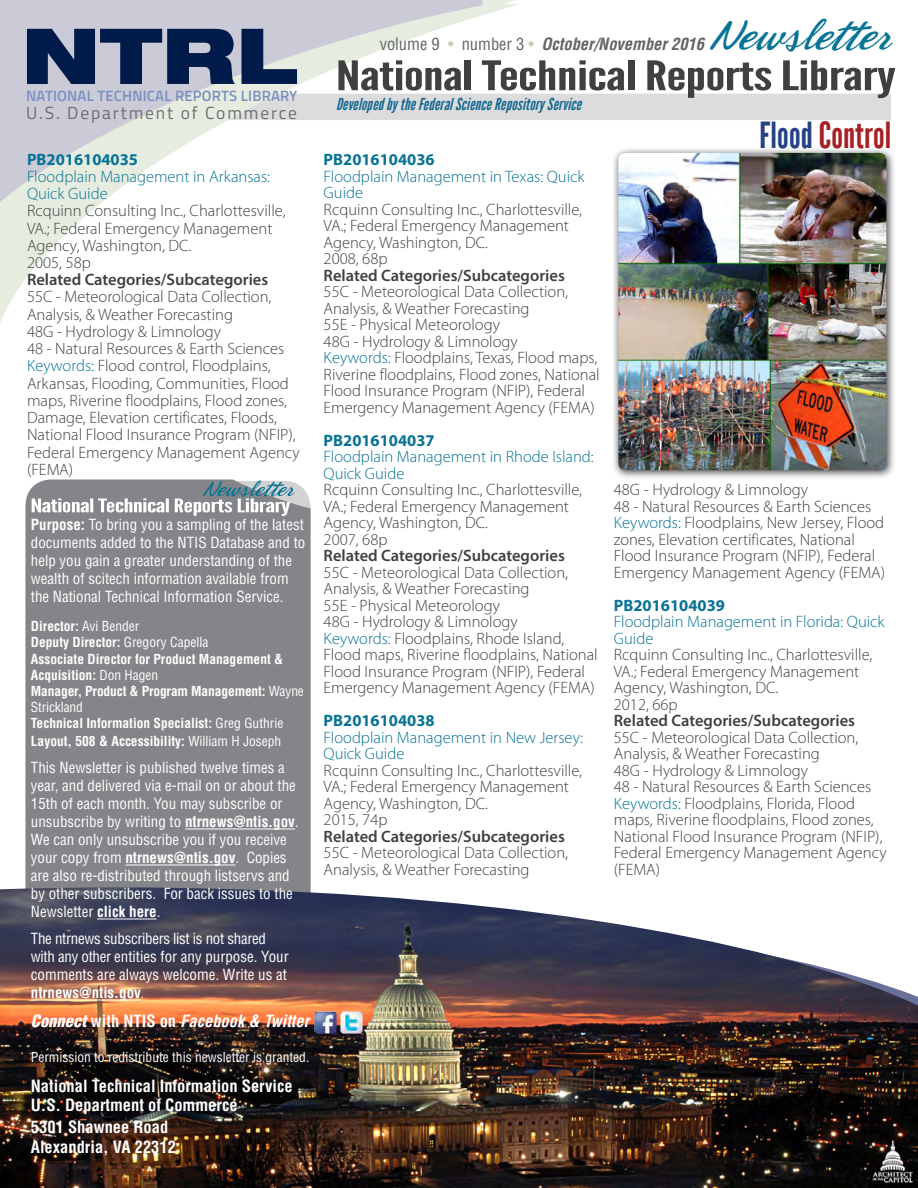
<style>
.page{position:relative;width:918px;height:1188px;background:#fff}
.page>*{position:absolute;margin:0;border:0;box-sizing:border-box;transform-origin:0 0}
.Scrpit_Newsletter{font:45px "Phoenix Script FLF";color:#077395}
.t1{font:40.65px "League Gothic";letter-spacing:-.01em;color:#3f4141;scale:1.52 1}
.t2{font:36px "League Gothic";letter-spacing:.005em;color:#a62125}
.edition_number{font:17.55px "Titillium Web";letter-spacing:.105em;color:#6d6e71}
.t3{font:300 16.5px/16.5px "Myriad Pro";color:#3f4141}
.t4{font:700 condensed 16.5px/19.5px "Helvetica";color:#fff}
.t5{font:italic 16.5px "League Gothic";color:#166991}
.t6{font:italic 700 condensed 16.5px "Helvetica";color:#636466}
.t7{font:italic 700 condensed 16.5px "Helvetica";color:#fffffe}
.t8{font:condensed 15px/18px "Helvetica";color:#fff}
.t9{font:600 14.85px "Titillium Web";letter-spacing:.01em;color:#798fbf}
.t10{font:700 condensed 13.5px/16.2px "Helvetica";color:#fff}
.t11{font:condensed 13.5px "Helvetica";color:#fff}
.s1{font-weight:400;font-style:normal}
.s2{font-weight:400;font-style:normal;color:#c0d1b5}
.s3{color:#254285}
.s4{font-weight:700;color:#077395}
.s5{color:#077395}
.s6{font-weight:600}
.s7{font-weight:700}
.s8{font-weight:400}
.s9{font-weight:300}
.s10{font-weight:900}
.s11{font-style:normal}
</style>
<div class="page">
<svg style="left:0;top:4px;width:521px;height:319px"></svg>
<div style="left:228px;top:94px;width:663px;height:26px;background:#dcdcdc"></div>
<div style="left:25px;top:482px;width:286px;height:405px;background:#848589"></div>
<img style="left:0;top:887px;width:918px;height:301px">
<hr style="left:185px;top:829px;width:110px;height:1px;background:#fff">
<hr style="left:125px;top:865px;width:110px;height:1px;background:#fff">
<hr style="left:97px;top:919px;width:60px;height:1px;background:#fff">
<hr style="left:31px;top:1000px;width:110px;height:1px;background:#fff">
<img style="left:314px;top:1011px;width:23px;height:23px">
<img style="left:340px;top:1011px;width:23px;height:23px">
<svg style="left:32px;top:480px;width:262px;height:36px"></svg>
<div style="left:612px;top:146px;width:284px;height:334px;background:#000;opacity:.75"></div>
<img style="left:618px;top:153px;width:268px;height:317px">
<svg style="left:27px;top:29px;width:208px;height:55px"></svg>
<svg style="left:242px;top:29px;width:55px;height:55px"></svg>
<p class="t9" style="left:26px;top:85px;width:273px">NATIONAL TECHNICAL REPORTS LIBRARY</p>
<h3 class="edition_number" style="left:26px;top:100px;width:272px">U.S. Department of Commerce</h3>
<h3 class="Scrpit_Newsletter" style="left:709px;top:12px;width:185px">Newsletter</h3>
<h2 class="t6" style="left:380px;top:33px;width:326px"><span class="s1">volume 9</span> <span class="s2">•</span> <span class="s1">number 3</span> <span class="s2">•</span> October/November 2016</h2>
<h1 class="t1" style="left:336px;top:52px;width:370px">National Technical Reports Library</h1>
<h2 class="t5" style="left:336px;top:95px;width:251px">DevelopedbytheFederalScienceRepositoryService</h2>
<h3 class="t2" style="left:760px;top:115px;width:133px"><span class="s3">Flood</span> Control</h3>
<p class="t3" style="left:27px;top:150px;width:274px;line-height:17.2px"><span class="s4">PB2016104035<br></span><span class="s5">Floodplain Management in Arkansas:<br>Quick Guide<br></span>Rcquinn Consulting Inc., Charlottesville,<br>VA.; Federal Emergency Management<br>Agency, Washington, DC.<br>2005, 58p<br><span class="s6">Related Categories/Subcategories<br></span>55C - Meteorological Data Collection,<br>Analysis, &amp; Weather Forecasting<br>48G - Hydrology &amp; Limnology<br>48 - Natural Resources &amp; Earth Sciences<br><span class="s5">Keywords:</span> Flood control, Floodplains,<br>Arkansas, Flooding, Communities, Flood maps, Riverine floodplains, Flood zones,<br>Damage, Elevation certificates, Floods,<br>National Flood Insurance Program (NFIP),<br>Federal Emergency Management Agency (FEMA)</p>
<p class="t3" style="left:324px;top:151px;width:278px"><span class="s4">PB2016104036<br></span><span class="s5">Floodplain Management in Texas: Quick<br>Guide<br></span>Rcquinn Consulting Inc., Charlottesville,<br>VA.; Federal Emergency Management<br>Agency, Washington, DC.<br>2008, 68p<br><span class="s6">Related Categories/Subcategories<br></span>55C - Meteorological Data Collection,<br>Analysis, &amp; Weather Forecasting<br>55E - Physical Meteorology<br>48G - Hydrology &amp; Limnology<br><span class="s5">Keywords:</span> Floodplains, Texas, Flood maps,<br>Riverine floodplains, Flood zones, National<br>Flood Insurance Program (NFIP), Federal<br>Emergency Management Agency (FEMA)</p>
<p class="t3" style="left:324px;top:432px;width:276px"><span class="s4">PB2016104037<br></span><span class="s5">Floodplain Management in Rhode Island:<br>Quick Guide<br></span>Rcquinn Consulting Inc., Charlottesville,<br>VA.; Federal Emergency Management<br>Agency, Washington, DC.<br>2007, 68p<br><span class="s6">Related Categories/Subcategories<br></span>55C - Meteorological Data Collection,<br>Analysis, &amp; Weather Forecasting<br>55E - Physical Meteorology<br>48G - Hydrology &amp; Limnology<br><span class="s5">Keywords:</span> Floodplains, Rhode Island,<br>Flood maps, Riverine floodplains, National<br>Flood Insurance Program (NFIP), Federal<br>Emergency Management Agency (FEMA)</p>
<p class="t3" style="left:324px;top:712px;width:261px"><span class="s4">PB2016104038<br></span><span class="s5">Floodplain Management in New Jersey:<br>Quick Guide<br></span>Rcquinn Consulting Inc., Charlottesville,<br>VA.; Federal Emergency Management<br>Agency, Washington, DC.<br>2015, 74p<br><span class="s6">Related Categories/Subcategories<br></span>55C - Meteorological Data Collection,<br>Analysis, &amp; Weather Forecasting</p>
<p class="t8" style="left:31px;top:516px;width:276px"><span class="s7">Purpose:</span> To bring you a sampling of the latest documents added to the NTIS Database and to help you gain a greater understanding of the wealth of scitech information available from the National Technical Information Service.</p>
<p class="t10" style="left:31px;top:618px;width:275px">Director: <span class="s8">Avi Bender<br></span>Deputy Director: <span class="s8">Gregory Capella<br></span>Associate Director for Product Management &amp; Acquisition: <span class="s8">Don Hagen<br></span>Manager, Product &amp; Program Management: <span class="s8">Wayne Strickland<br></span>Technical Information Specialist: <span class="s8">Greg Guthrie</span></p>
<p class="t10" style="left:31px;top:733px;width:252px">Layout, 508 &amp; Accessibility: <span class="s8">William H Joseph</span></p>
<p class="t8" style="left:31px;top:759px;width:269px">This Newsletter is published twelve times a year, and delivered via e-mail on or about the 15th of each month. You may subscribe or unsubscribe by writing to <span class="s7">ntrnews@ntis.gov</span>.<br>We can only unsubscribe you if you receive your copy from <span class="s7">ntrnews@ntis.gov</span>. Copies are also re-distributed through listservs and by other subscribers. For back issues to the Newsletter <span class="s7">click here</span>.</p>
<p class="t8" style="left:31px;top:930px;width:259px">The ntrnews subscribers list is not shared with any other entities for any purpose. Your comments are always welcome. Write us at <span class="s7">ntrnews@ntis.gov</span><span class="s9">.</span></p>
<h3 class="t7" style="left:31px;top:1010px;width:280px"><span class="s10">Connect</span> <span class="s11">with NTIS on</span> Facebook &amp; Twitter</h3>
<p class="t11" style="left:31px;top:1049px;width:280px">Permission to redistribute this newsletter is granted.</p>
<p class="t4" style="left:31px;top:1076px;width:263px">National Technical Information Service<br>U.S. Department of Commerce</p>
<p class="t4" style="left:31px;top:1117px;width:147px">5301 Shawnee Road<br>Alexandria, VA 22312</p>
<p class="t3" style="left:614px;top:481px;width:273px">48G - Hydrology &amp; Limnology<br>48 - Natural Resources &amp; Earth Sciences <span class="s5">Keywords:</span> Floodplains, New Jersey, Flood zones, Elevation certificates, National Flood Insurance Program (NFIP), Federal Emergency Management Agency (FEMA)</p>
<p class="t3" style="left:614px;top:597px;width:274px"><span class="s4">PB2016104039<br></span><span class="s5">Floodplain Management in Florida: Quick<br>Guide<br></span>Rcquinn Consulting Inc., Charlottesville,<br>VA.; Federal Emergency Management<br>Agency, Washington, DC.<br>2012, 66p<br><span class="s6">Related Categories/Subcategories<br></span>55C - Meteorological Data Collection,<br>Analysis, &amp; Weather Forecasting<br>48G - Hydrology &amp; Limnology<br>48 - Natural Resources &amp; Earth Sciences<br><span class="s5">Keywords:</span> Floodplains, Florida, Flood maps, Riverine floodplains, Flood zones,<br>National Flood Insurance Program (NFIP),<br>Federal Emergency Management Agency (FEMA)</p>
</div>
